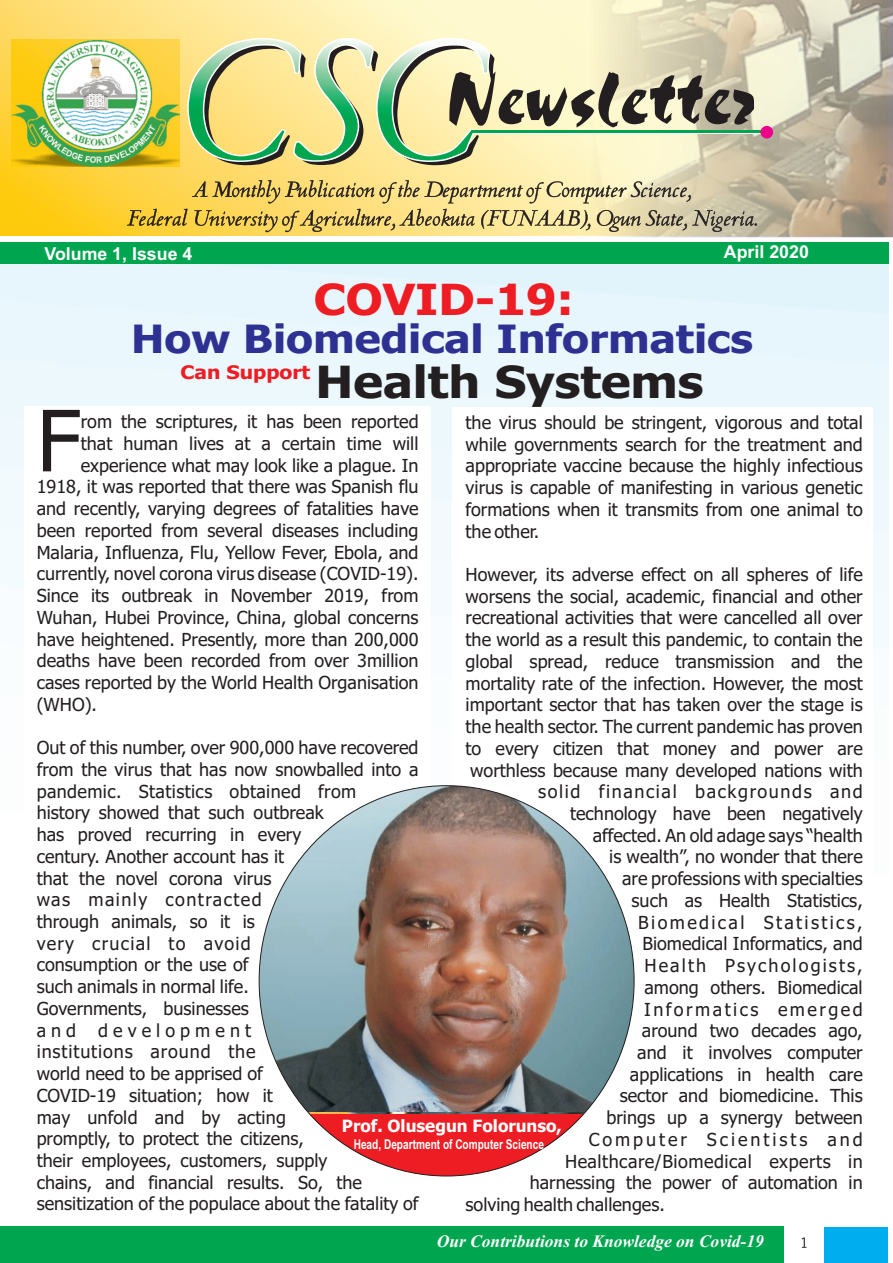
<style>
.page{position:relative;width:893px;height:1263px;background:#fff}
.page>*{position:absolute;margin:0;border:0;box-sizing:border-box;transform-origin:0 0}
.t1{font:84.6px "Tahoma";color:#231f20}
.t2{font:700 44.4px "Tahoma";color:#231f20;scale:1.12 1}
.t3{font:700 42.9px "Tahoma";color:#ee1d23;scale:1.12 1}
.t4{font:700 39px "Tahoma";color:#2e3092;scale:1.12 1}
.t5{font:700 18.75px "Tahoma";color:#ee1d23;scale:1.12 1}
.t6{font:18px/21.8px "Tahoma";color:#231f20}
.t7{font:18px "Tahoma";letter-spacing:.03em;color:#231f20}
.t8{font:18px "Tahoma";letter-spacing:.085em;color:#231f20}
.t9{font:18px "Tahoma";letter-spacing:.13em;color:#231f20}
.t10{font:18px "Tahoma";letter-spacing:.165em;color:#231f20}
.t11{font:18px "Tahoma";letter-spacing:.115em;color:#231f20}
.t12{font:18px "Tahoma";letter-spacing:.14em;color:#231f20}
.t13{font:700 17.85px "Arial";color:#fff}
.t14{font:italic 700 17.4px "Times New Roman";color:#fff}
.t15{font:700 16.95px "Tahoma";color:#fff}
.t16{font:700 13.5px "Arial";color:#fff;scale:.75 1}
</style>
<div class="page">
<svg style="left:0;top:0;width:560px;height:236px;background:#fee17b"></svg>
<img style="left:560px;top:0;width:333px;height:237px">
<img style="left:0;top:263px;width:888px;height:1000px">
<div style="left:0;top:242px;width:888px;height:21px;background:#00a54f"></div>
<div style="left:0;top:1226px;width:784px;height:37px;background:#00a54f"></div>
<div style="left:825px;top:1228px;width:63px;height:35px;background:#00aeef"></div>
<svg style="left:802px;top:1237px;width:4px;height:11px"></svg>
<div style="left:24px;top:406px;width:407px;height:795px;background:#fff"></div>
<div style="left:453px;top:407px;width:420px;height:795px;background:#fff"></div>
<hr style="left:473px;top:132px;width:290px;height:2px;background:#fff">
<hr style="left:471px;top:130px;width:292px;height:3px;background:#00a54f">
<svg style="left:187px;top:38px;width:567px;height:127px;background:#c9c999"></svg>
<svg style="left:127px;top:180px;width:630px;height:52px;background:#d5bf78"></svg>
<img style="left:12px;top:40px;width:167px;height:127px">
<div style="left:760px;top:126px;width:13px;height:13px;background:#ed028c;border-radius:50%"></div>
<svg style="left:309px;top:1114px;width:276px;height:62px;fill:#ee1d23"></svg>
<img style="left:259px;top:786px;width:375px;height:326px">
<p class="t13" style="left:44px;top:247px;width:149px">Volume 1, Issue 4</p>
<p class="t13" style="left:724px;top:245px;width:86px">April 2020</p>
<h3 class="t3" style="left:314px;top:282px;width:234px">COVID-19:</h3>
<h3 class="t4" style="left:131px;top:323px;width:556px">How Biomedical Informatics</h3>
<p class="t5" style="left:181px;top:365px;width:117px">Can Support</p>
<h2 class="t2" style="left:316px;top:364px;width:348px">Health Systems</h2>
<p class="t6" style="left:81px;top:412px;width:339px">rom the scriptures, it has been reported that human lives at a certain time will</p>
<h1 class="t1" style="left:37px;top:407px;width:46px">F</h1>
<p class="t6" style="left:466px;top:413px;width:399px;text-align:justify">the virus should be stringent, vigorous and total while governments search for the treatment and appropriate vaccine because the highly infectious virus is capable of manifesting in various genetic formations when it transmits from one animal to the other.</p>
<p class="t6" style="left:466px;top:565px;width:399px">However, its adverse effect on all spheres of life</p>
<p class="t6" style="left:466px;top:587px;width:399px">worsens the social, academic, financial and other</p>
<p class="t6" style="left:466px;top:608px;width:399px">recreational activities that were cancelled all over</p>
<p class="t6" style="left:466px;top:630px;width:399px">the world as a result this pandemic, to contain the</p>
<p class="t6" style="left:466px;top:652px;width:399px">global spread, reduce transmission and the</p>
<p class="t6" style="left:466px;top:674px;width:399px">mortality rate of the infection. However, the most</p>
<p class="t6" style="left:466px;top:695px;width:399px">important sector that has taken over the stage is</p>
<p class="t6" style="left:466px;top:717px;width:399px">the health sector. The current pandemic has proven</p>
<p class="t6" style="left:466px;top:739px;width:399px">to every citizen that money and power are</p>
<p class="t6" style="left:470px;top:761px;width:394px">worthless because many developed nations with</p>
<p class="t8" style="left:538px;top:784px;width:326px">solid financial backgrounds and</p>
<p class="t6" style="left:570px;top:804px;width:294px">technology have been negatively</p>
<p class="t6" style="left:593px;top:826px;width:271px">affected. An old adage says “health</p>
<p class="t6" style="left:609px;top:847px;width:255px">is wealth”, no wonder that there</p>
<p class="t6" style="left:622px;top:869px;width:242px">are professions with specialties</p>
<p class="t6" style="left:632px;top:891px;width:233px">such as Health Statistics,</p>
<p class="t9" style="left:638px;top:915px;width:226px">Biomedical Statistics,</p>
<p class="t6" style="left:642px;top:934px;width:222px">Biomedical Informatics, and</p>
<p class="t11" style="left:644px;top:958px;width:220px">Health Psychologists,</p>
<p class="t6" style="left:644px;top:978px;width:220px">among others. Biomedical</p>
<p class="t12" style="left:644px;top:1002px;width:220px">Informatics emerged</p>
<p class="t6" style="left:642px;top:1021px;width:222px">around two decades ago,</p>
<p class="t6" style="left:637px;top:1043px;width:227px">and it involves computer</p>
<p class="t6" style="left:630px;top:1065px;width:234px">applications in health care</p>
<p class="t6" style="left:620px;top:1086px;width:244px">sector and biomedicine. This</p>
<p class="t6" style="left:606px;top:1108px;width:258px">brings up a synergy between</p>
<p class="t10" style="left:589px;top:1132px;width:276px">Computer Scientists and</p>
<p class="t7" style="left:565px;top:1154px;width:299px">Healthcare/Biomedical experts in</p>
<p class="t6" style="left:530px;top:1173px;width:335px">harnessing the power of automation in</p>
<p class="t6" style="left:466px;top:1195px;width:201px">solving health challenges.</p>
<p class="t14" style="left:437px;top:1235px;width:328px">Our Contributions to Knowledge on Covid-19</p>
<p class="t6" style="left:37px;top:456px;width:383px;text-align:justify;text-indent:44px">experience what may look like a plague. In 1918, it was reported that there was Spanish flu and recently, varying degrees of fatalities have been reported from several diseases including Malaria, Influenza, Flu, Yellow Fever, Ebola, and currently, novel corona virus disease (COVID-19).<br>Since its outbreak in November 2019, from Wuhan, Hubei Province, China, global concerns have heightened. Presently, more than 200,000 deaths have been recorded from over 3million cases reported by the World Health Organisation (WHO).</p>
<p class="t6" style="left:37px;top:738px;width:383px">Out of this number, over 900,000 have recovered from the virus that has now snowballed into a pandemic. Statistics obtained from<br>history showed that such outbreak<br>has proved recurring in every<br>century. Another account has it<br>that the novel corona virus<br>was mainly contracted<br>through animals, so it is<br>very crucial to avoid<br>consumption or the use of<br>such animals in normal life.<br>Governments, businesses<br>and development<br>institutions around the<br>world need to be apprised of<br>COVID-19 situation; how it<br>may unfold and by acting<br>promptly, to protect the citizens,<br>their employees, customers, supply<br>chains, and financial results. So, the sensitization of the populace about the fatality of</p>
<p class="t15" style="left:342px;top:1119px;width:221px">Prof. Olusegun Folorunso,</p>
<p class="t16" style="left:354px;top:1139px;width:255px">Head, Department of Computer Science</p>
</div>
